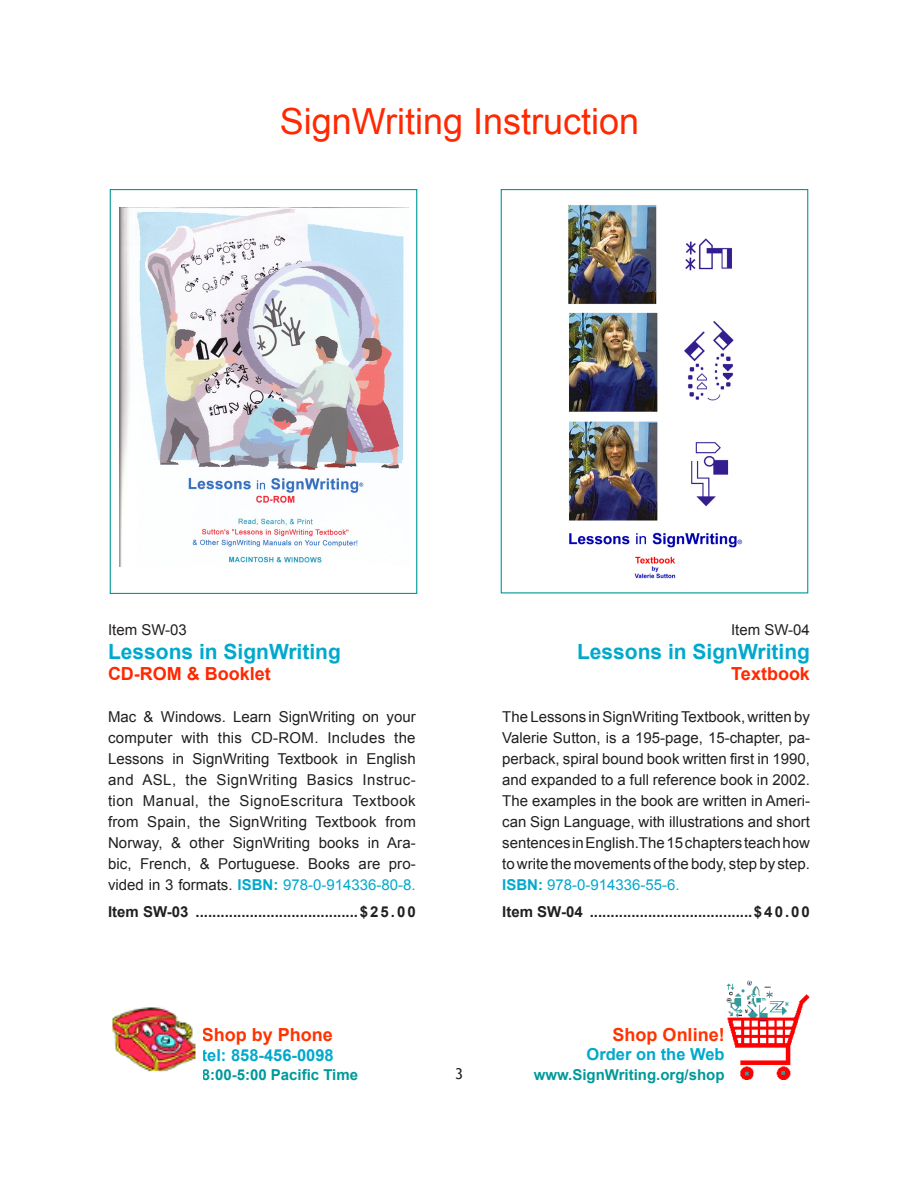
<style>
.page{position:relative;width:918px;height:1188px;background:#fff}
.page>*{position:absolute;margin:0;border:0;box-sizing:border-box;transform-origin:0 0}
.t1{font:36px "Arial";color:#ff2800}
.t2{font:700 21px "Arial";color:#00a9cc}
.t3{font:700 18px "Arial";color:#f30}
.t4{font:700 18px "Arial";color:#ff2800}
.t5{font:700 16.5px "Arial";color:#00a9cc}
.t6{font:15px/21px "Arial";color:#231f20;text-align:justify}
.t7{font:700 15px "Arial";color:#231f20}
.t8{font:700 15px "Arial";color:#099}
.t9{font:15px "Arial";color:#00a9cc}
.s1{font-weight:700;color:#00a9cc}
.s2{color:#00a9cc}
.s3{font-weight:700}
</style>
<div class="page">
<img style="left:726px;top:980px;width:84px;height:100px">
<img style="left:112px;top:1006px;width:84px;height:66px">
<div style="left:110px;top:189px;width:307px;height:405px;border:1px solid #099"></div>
<div style="left:501px;top:189px;width:307px;height:404px;border:1px solid #099"></div>
<img style="left:568px;top:204px;width:175px;height:375px">
<img style="left:120px;top:208px;width:284px;height:359px">
<p class="t1" style="left:280px;top:98px;width:361px">SignWriting Instruction</p>
<p class="t6" style="left:108px;top:619px;width:80px">Item SW-03</p>
<p class="t2" style="left:108px;top:638px;width:234px">Lessons in SignWriting</p>
<p class="t4" style="left:108px;top:662px;width:164px">CD-ROM &amp; Booklet</p>
<p class="t6" style="left:108px;top:706px;width:309px">Mac &amp; Windows. Learn SignWriting on your computer with this CD-ROM. Includes the Lessons in SignWriting Textbook in English and ASL, the SignWriting Basics Instruc&shy;tion Manual, the SignoEscritura Textbook from Spain, the SignWriting Textbook from Norway, &amp; other SignWriting books in Ara&shy;bic, French, &amp; Portuguese. Books are pro&shy;vided in 3 formats. <span class="s1">ISBN:</span> <span class="s2">978-0-914336-80-8.</span></p>
<p class="t7" style="left:108px;top:902px;width:309px">Item SW-03 .......................................$25.00</p>
<p class="t3" style="left:202px;top:1023px;width:133px">Shop by Phone</p>
<p class="t5" style="left:202px;top:1044px;width:134px">tel: 858-456-0098</p>
<p class="t8" style="left:202px;top:1065px;width:158px">8:00-5:00 Pacific Time</p>
<p class="t6" style="left:731px;top:619px;width:80px">Item SW-04</p>
<p class="t2" style="left:577px;top:638px;width:234px">Lessons in SignWriting</p>
<p class="t4" style="left:731px;top:662px;width:80px">Textbook</p>
<p class="t6" style="left:502px;top:706px;width:309px">The Lessons in SignWriting Textbook, written by Valerie Sutton, is a 195-page, 15-chapter, pa&shy;perback, spiral bound book written first in 1990, and expanded to a full reference book in 2002.<br>The examples in the book are written in Ameri&shy;can Sign Language, with illustrations and short sentences in English.The 15 chapters teach how to write the movements of the body, step by step.</p>
<p class="t9" style="left:502px;top:875px;width:179px"><span class="s3">ISBN:</span> 978-0-914336-55-6.</p>
<p class="t7" style="left:502px;top:902px;width:309px">Item SW-04 .......................................$40.00</p>
<p class="t3" style="left:613px;top:1022px;width:114px">Shop Online!</p>
<p class="t5" style="left:587px;top:1043px;width:140px">Order on the Web</p>
<p class="t8" style="left:534px;top:1064px;width:192px">www.SignWriting.org/shop</p>
</div>
